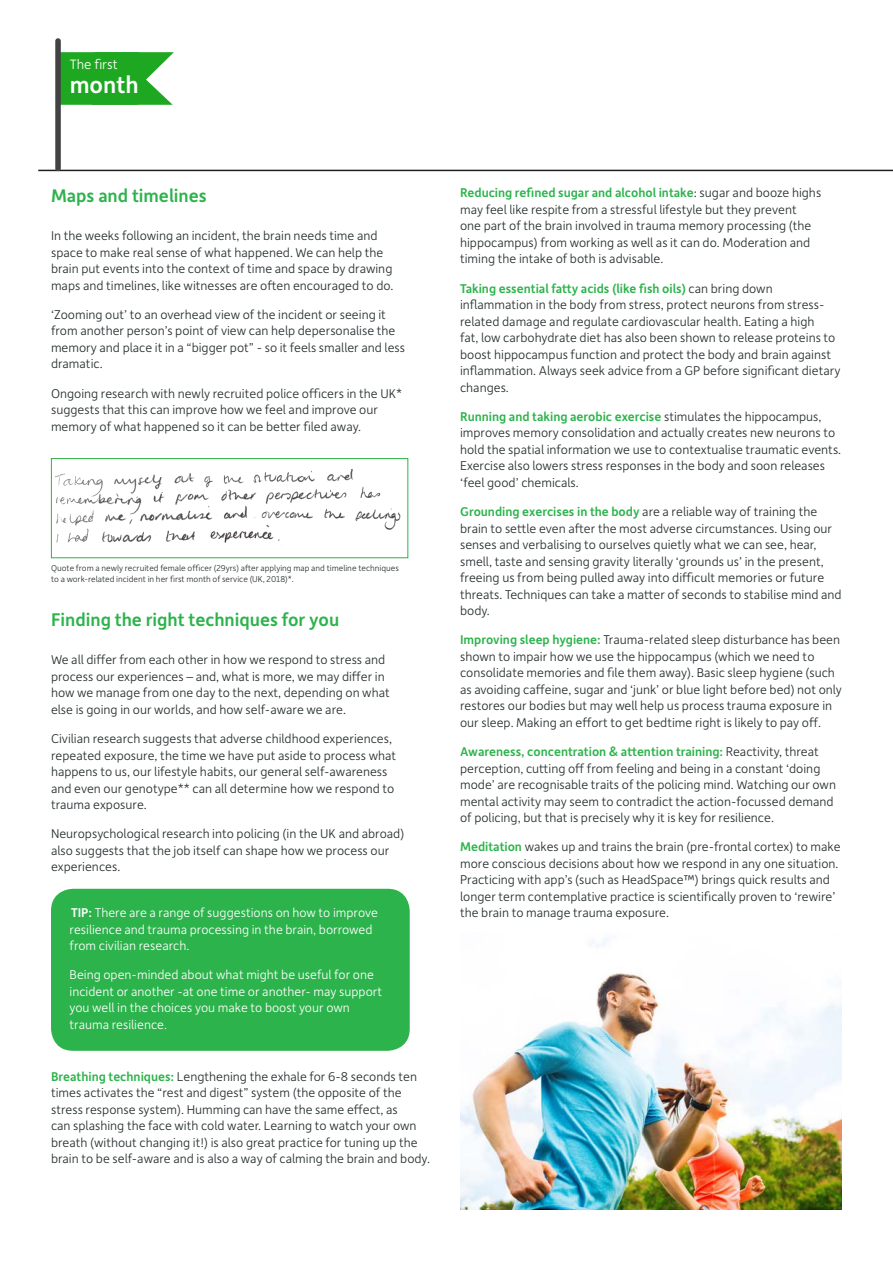
<style>
.page{position:relative;width:893px;height:1263px;background:#fff}
.page>*{position:absolute;margin:0;border:0;box-sizing:border-box;transform-origin:0 0}
.t1{font:500 25.2px "Depot New";color:#fff}
.t2{font:500 19.5px "Depot New";color:#2cb34b}
.t3{font:300 14.4px "Depot New";color:#fff}
.t4{font:300 13.5px/16.5px "Depot New";color:#262d2f}
.t5{font:300 13.5px/16.5px "Depot New";color:#fff}
.t6{font:300 9px/10.8px "Depot New";color:#262d2f}
.s1{font-weight:500}
.s2{font-weight:500;color:#2cb34b}
.s3{color:#231f20}
</style>
<div class="page">
<hr style="left:38px;top:170px;width:855px;height:1px;background:#231f20">
<svg style="left:61px;top:52px;width:113px;height:53px;background:#3bb33e"></svg>
<div style="left:55px;top:38px;width:6px;height:133px;background:#424242;border-radius:3px"></div>
<img style="left:55px;top:469px;width:346px;height:78px">
<div style="left:51px;top:458px;width:357px;height:100px;border:1px solid #2cb34b"></div>
<div style="left:52px;top:889px;width:357px;height:161px;background:#2cb34b;border-radius:21px"></div>
<div style="left:51px;top:889px;width:359px;height:162px;border:2px solid #2cb34b;border-radius:21px"></div>
<img style="left:460px;top:937px;width:382px;height:272px">
<p class="t3" style="left:70px;top:55px;width:50px">The first</p>
<p class="t1" style="left:70px;top:69px;width:70px">month</p>
<p class="t2" style="left:51px;top:183px;width:157px">Maps and timelines</p>
<p class="t4" style="left:51px;top:227px;width:344px">In the weeks following an incident, the brain needs time and space to make real sense of what happened. We can help the brain put events into the context of time and space by drawing maps and timelines, like witnesses are often encouraged to do.</p>
<p class="t4" style="left:51px;top:306px;width:356px">‘Zooming out’ to an overhead view of the incident or seeing it from another person’s point of view can help depersonalise the memory and place it in a “bigger pot” - so it feels smaller and less dramatic.</p>
<p class="t4" style="left:51px;top:384px;width:353px">Ongoing research with newly recruited police officers in the UK* suggests that this can improve how we feel and improve our memory of what happened so it can be better filed away.</p>
<p class="t6" style="left:51px;top:563px;width:349px">Quote from a newly recruited female officer (29yrs) after applying map and timeline techniques to a work-related incident in her first month of service (UK, 2018)*.</p>
<p class="t2" style="left:51px;top:607px;width:290px">Finding the right techniques for you</p>
<p class="t4" style="left:51px;top:651px;width:340px">We all differ from each other in how we respond to stress and process our experiences – and, what is more, we may differ in how we manage from one day to the next, depending on what else is going in our worlds, and how self-aware we are.</p>
<p class="t4" style="left:51px;top:730px;width:347px">Civilian research suggests that adverse childhood experiences, repeated exposure, the time we have put aside to process what happens to us, our lifestyle habits, our general self-awareness and even our genotype** can all determine how we respond to trauma exposure.</p>
<p class="t4" style="left:51px;top:825px;width:355px">Neuropsychological research into policing (in the UK and abroad) also suggests that the job itself can shape how we process our experiences.</p>
<p class="t5" style="left:70px;top:904px;width:310px"><span class="s1">TIP:</span> There are a range of suggestions on how to improve resilience and trauma processing in the brain, borrowed from civilian research.</p>
<p class="t5" style="left:70px;top:966px;width:314px">Being open-minded about what might be useful for one incident or another -at one time or another- may support you well in the choices you make to boost your own trauma resilience.</p>
<p class="t4" style="left:51px;top:1067px;width:380px"><span class="s2">Breathing techniques:</span> Lengthening the exhale for 6-8 seconds ten times activates the “rest and digest” system (the opposite of the stress response system). Humming can have the same effect, as<br>can splashing the face with cold water. Learning to watch your own breath (without changing it!) is also great practice for tuning up the brain to be self-aware and is also a way of calming the brain and body.</p>
<p class="t4" style="left:460px;top:184px;width:363px"><span class="s2">Reducing refined sugar and alcohol intake</span><span class="s3">:</span> sugar and booze highs may feel like respite from a stressful lifestyle but they prevent<br>one part of the brain involved in trauma memory processing (the hippocampus) from working as well as it can do. Moderation and timing the intake of both is advisable.</p>
<p class="t4" style="left:460px;top:279px;width:382px"><span class="s2">Taking essential fatty acids (like fish oils)</span> can bring down inflammation in the body from stress, protect neurons from stress&shy;related damage and regulate cardiovascular health. Eating a high<br>fat, low carbohydrate diet has also been shown to release proteins to boost hippocampus function and protect the body and brain against inflammation. Always seek advice from a GP before significant dietary changes.</p>
<p class="t4" style="left:460px;top:408px;width:383px"><span class="s2">Running and taking aerobic exercise</span> stimulates the hippocampus, improves memory consolidation and actually creates new neurons to hold the spatial information we use to contextualise traumatic events.<br>Exercise also lowers stress responses in the body and soon releases ‘feel good’ chemicals.</p>
<p class="t4" style="left:460px;top:503px;width:383px"><span class="s2">Grounding exercises in the body</span> are a reliable way of training the brain to settle even after the most adverse circumstances. Using our senses and verbalising to ourselves quietly what we can see, hear, smell, taste and sensing gravity literally ‘grounds us’ in the present, freeing us from being pulled away into difficult memories or future threats. Techniques can take a matter of seconds to stabilise mind and body.</p>
<p class="t4" style="left:460px;top:631px;width:383px"><span class="s2">Improving sleep hygiene:</span> Trauma-related sleep disturbance has been shown to impair how we use the hippocampus (which we need to consolidate memories and file them away). Basic sleep hygiene (such as avoiding caffeine, sugar and ‘junk’ or blue light before bed) not only restores our bodies but may well help us process trauma exposure in our sleep. Making an effort to get bedtime right is likely to pay off.</p>
<p class="t4" style="left:460px;top:743px;width:377px"><span class="s2">Awareness, concentration &amp; attention training:</span> Reactivity, threat perception, cutting off from feeling and being in a constant ‘doing mode’ are recognisable traits of the policing mind. Watching our own mental activity may seem to contradict the action-focussed demand of policing, but that is precisely why it is key for resilience.</p>
<p class="t4" style="left:460px;top:838px;width:382px"><span class="s2">Meditation</span> wakes up and trains the brain (pre-frontal cortex) to make more conscious decisions about how we respond in any one situation.<br>Practicing with app’s (such as HeadSpace™) brings quick results and longer term contemplative practice is scientifically proven to ‘rewire’ the brain to manage trauma exposure.</p>
</div>
